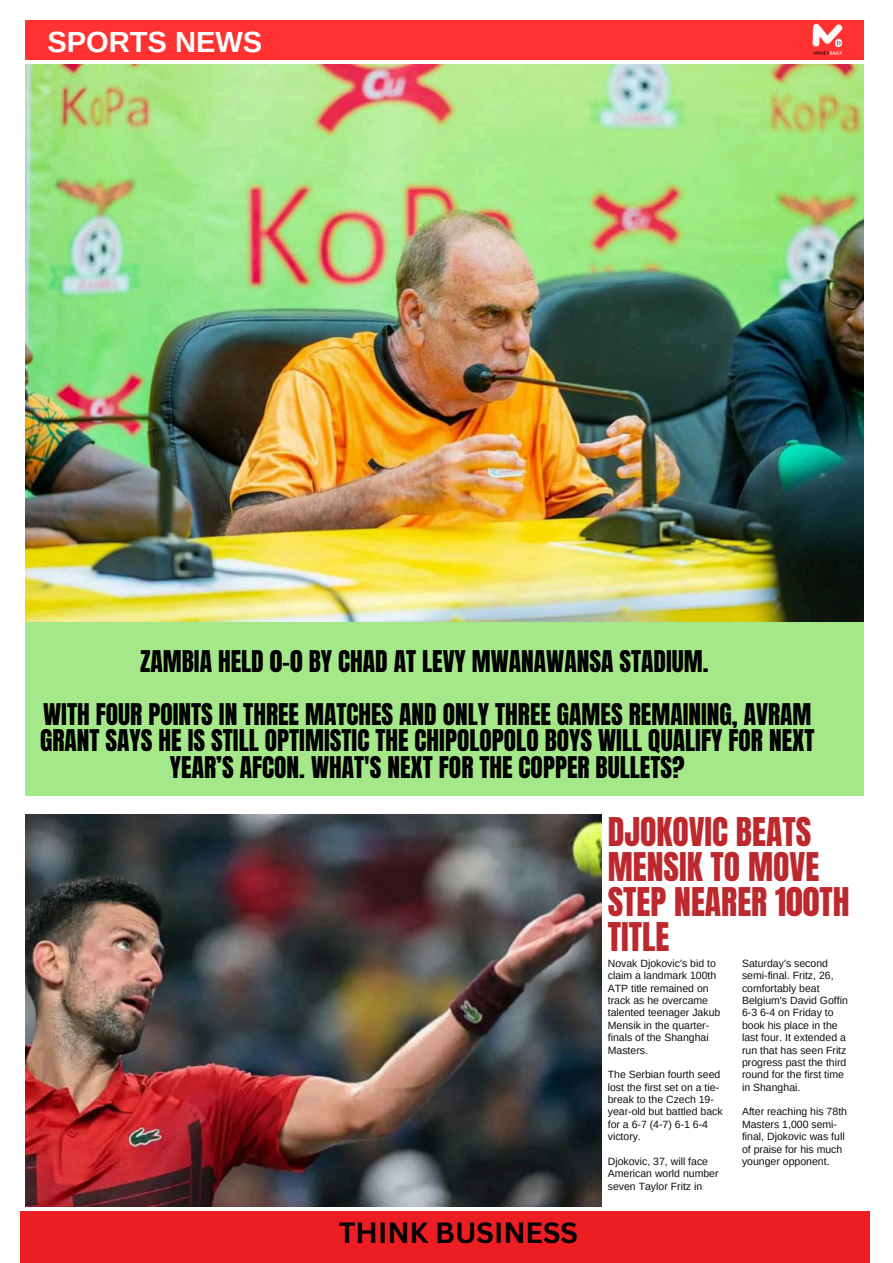
<style>
.page{position:relative;width:893px;height:1263px;background:#fff}
.page>*{position:absolute;margin:0;border:0;box-sizing:border-box;transform-origin:0 0}
.t1{font:33.67px/34.9px "Anton";color:#bd282d}
.t2{font:700 29.1px "Arimo";color:#fff}
.t3{font:700 28.5px "Canva Sans";color:#000}
.t4{font:25.42px/26.4px "Anton";color:#000;text-align:center}
.t5{font:10.5px/12.4px "Arimo";color:#130e0b}
</style>
<div class="page">
<div style="left:20px;top:1211px;width:850px;height:52px;background:#ed1d24"></div>
<div style="left:25px;top:20px;width:838px;height:39px;background:#ff3131"></div>
<img style="left:802px;top:23px;width:50px;height:42px">
<img style="left:25px;top:65px;width:838px;height:558px">
<div style="left:25px;top:623px;width:838px;height:173px;background:#a5e88a"></div>
<img style="left:25px;top:815px;width:577px;height:391px">
<h3 class="t2" style="left:47px;top:26px;width:216px">SPORTS NEWS</h3>
<h3 class="t4" style="left:140px;top:648px;width:570px">ZAMBIA HELD 0-0 BY CHAD AT LEVY MWANAWANSA STADIUM.</h3>
<p class="t4" style="left:40px;top:701px;width:776px">WITH FOUR POINTS IN THREE MATCHES AND ONLY THREE GAMES REMAINING, AVRAM<br>GRANT SAYS HE IS STILL OPTIMISTIC THE CHIPOLOPOLO BOYS WILL QUALIFY FOR NEXT<br>YEAR’S AFCON. WHAT'S NEXT FOR THE COPPER BULLETS?</p>
<p class="t3" style="left:339px;top:1213px;width:241px">THINK BUSINESS</p>
<p class="t1" style="left:608px;top:815px;width:243px">DJOKOVIC BEATS<br>MENSIK TO MOVE<br>STEP NEARER 100TH<br>TITLE</p>
<p class="t5" style="left:742px;top:957px;width:107px">Saturday's second semi-final. Fritz, 26, comfortably beat<br>Belgium's David Goffin<br>6-3 6-4 on Friday to book his place in the last four. It extended a run that has seen Fritz progress past the third round for the first time in Shanghai.</p>
<h2 class="t5" style="left:742px;top:1105px;width:107px">After reaching his 78th<br>Masters 1,000 semi&shy;final, Djokovic was full of praise for his much younger opponent.</h2>
<p class="t5" style="left:608px;top:957px;width:114px">Novak Djokovic's bid to claim a landmark 100th<br>ATP title remained on track as he overcame talented teenager Jakub<br>Mensik in the quarter&shy;finals of the Shanghai<br>Masters.</p>
<p class="t5" style="left:608px;top:1068px;width:116px">The Serbian fourth seed lost the first set on a tie&shy;break to the Czech 19- year-old but battled back for a 6-7 (4-7) 6-1 6-4 victory.</p>
<p class="t5" style="left:608px;top:1155px;width:112px">Djokovic, 37, will face<br>American world number seven Taylor Fritz in</p>
</div>
